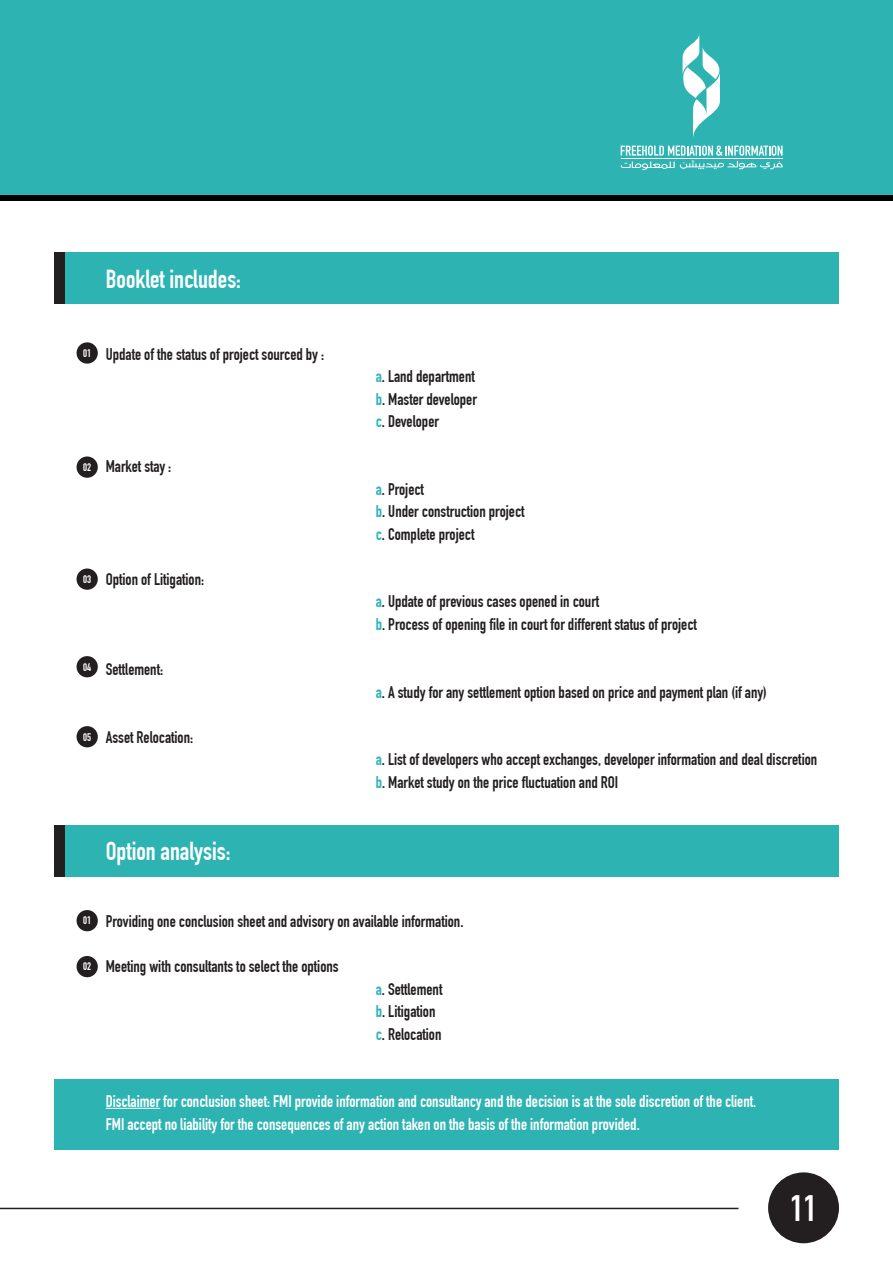
<style>
.page{position:relative;width:893px;height:1263px;background:#fff}
.page>*{position:absolute;margin:0;border:0;box-sizing:border-box;transform-origin:0 0}
.t1{font:700 36px "DIN Condensed";color:#fff}
.t2{font:700 25.5px "DIN Condensed";color:#fff}
.t3{font:700 16.5px "DIN Condensed";color:#231f20}
.t4{font:700 16.5px "DIN Condensed";color:#fff}
.t5{font:700 10.8px "DIN Condensed";color:#fff}
.s1{color:#2eb3b3}
</style>
<div class="page">
<div style="left:54px;top:252px;width:785px;height:51px;background:#2eb3b3"></div>
<div style="left:54px;top:1079px;width:785px;height:71px;background:#2eb3b3"></div>
<div style="left:54px;top:826px;width:785px;height:51px;background:#2eb3b3"></div>
<hr style="left:0;top:1208px;width:738px;height:1px;background:#231f20">
<div style="left:768px;top:1172px;width:71px;height:71px;background:#231f20;border-radius:50%"></div>
<div style="left:0;top:0;width:893px;height:199px;background:#2eb3b3"></div>
<svg style="left:621px;top:146px;width:162px;height:24px"></svg>
<svg style="left:683px;top:34px;width:37px;height:103px"></svg>
<div style="left:54px;top:252px;width:10px;height:51px;background:#231f20"></div>
<div style="left:54px;top:826px;width:10px;height:51px;background:#231f20"></div>
<hr style="left:106px;top:1108px;width:54px;height:1px;background:#fff">
<div style="left:77px;top:342px;width:21px;height:22px;background:#231f20;border-radius:50%"></div>
<div style="left:77px;top:910px;width:21px;height:21px;background:#231f20;border-radius:50%"></div>
<div style="left:77px;top:956px;width:21px;height:21px;background:#231f20;border-radius:50%"></div>
<div style="left:77px;top:456px;width:21px;height:22px;background:#231f20;border-radius:50%"></div>
<div style="left:77px;top:568px;width:21px;height:22px;background:#231f20;border-radius:50%"></div>
<div style="left:77px;top:656px;width:21px;height:21px;background:#231f20;border-radius:50%"></div>
<div style="left:77px;top:726px;width:21px;height:21px;background:#231f20;border-radius:50%"></div>
<div style="left:0;top:196px;width:893px;height:5px;background:#000"></div>
<p class="t2" style="left:106px;top:264px;width:137px">Booklet includes:</p>
<p class="t5" style="left:83px;top:347px;width:10px">01</p>
<p class="t3" style="left:106px;top:344px;width:220px">Update of the status of project sourced by :</p>
<p class="t3" style="left:376px;top:367px;width:101px"><span class="s1">a</span>. Land department</p>
<p class="t3" style="left:376px;top:389px;width:103px"><span class="s1">b</span>. Master developer</p>
<p class="t3" style="left:376px;top:412px;width:65px"><span class="s1">c</span>. Developer</p>
<p class="t5" style="left:83px;top:461px;width:10px">02</p>
<p class="t3" style="left:106px;top:457px;width:67px">Market stay :</p>
<p class="t3" style="left:376px;top:479px;width:50px"><span class="s1">a</span>. Project</p>
<p class="t3" style="left:376px;top:502px;width:150px"><span class="s1">b</span>. Under construction project</p>
<p class="t3" style="left:376px;top:524px;width:100px"><span class="s1">c</span>. Complete project</p>
<p class="t5" style="left:83px;top:573px;width:10px">03</p>
<p class="t3" style="left:106px;top:569px;width:100px">Option of Litigation:</p>
<p class="t3" style="left:376px;top:592px;width:225px"><span class="s1">a</span>. Update of previous cases opened in court</p>
<p class="t3" style="left:376px;top:614px;width:323px"><span class="s1">b</span>. Process of opening file in court for different status of project</p>
<p class="t5" style="left:83px;top:660px;width:10px">04</p>
<p class="t3" style="left:106px;top:659px;width:59px">Settlement:</p>
<p class="t3" style="left:376px;top:682px;width:393px"><span class="s1">a</span>. A study for any settlement option based on price and payment plan (if any)</p>
<p class="t5" style="left:83px;top:730px;width:10px">05</p>
<p class="t3" style="left:106px;top:727px;width:89px">Asset Relocation:</p>
<p class="t3" style="left:376px;top:749px;width:443px"><span class="s1">a</span>. List of developers who accept exchanges, developer information and deal discretion</p>
<p class="t3" style="left:376px;top:772px;width:244px"><span class="s1">b</span>. Market study on the price fluctuation and ROI</p>
<p class="t2" style="left:106px;top:836px;width:126px">Option analysis:</p>
<p class="t5" style="left:83px;top:914px;width:10px">01</p>
<p class="t5" style="left:83px;top:960px;width:10px">02</p>
<p class="t3" style="left:106px;top:911px;width:359px">Providing one conclusion sheet and advisory on available information.</p>
<p class="t3" style="left:106px;top:956px;width:234px">Meeting with consultants to select the options</p>
<p class="t3" style="left:376px;top:979px;width:68px"><span class="s1">a</span>. Settlement</p>
<p class="t3" style="left:376px;top:1001px;width:61px"><span class="s1">b</span>. Litigation</p>
<p class="t3" style="left:376px;top:1024px;width:67px"><span class="s1">c</span>. Relocation</p>
<p class="t4" style="left:106px;top:1091px;width:652px">Disclaimer for conclusion sheet: FMI provide information and consultancy and the decision is at the sole discretion of the client.</p>
<p class="t4" style="left:106px;top:1114px;width:535px">FMI accept no liability for the consequences of any action taken on the basis of the information provided.</p>
<p class="t1" style="left:790px;top:1187px;width:28px">11</p>
</div>
